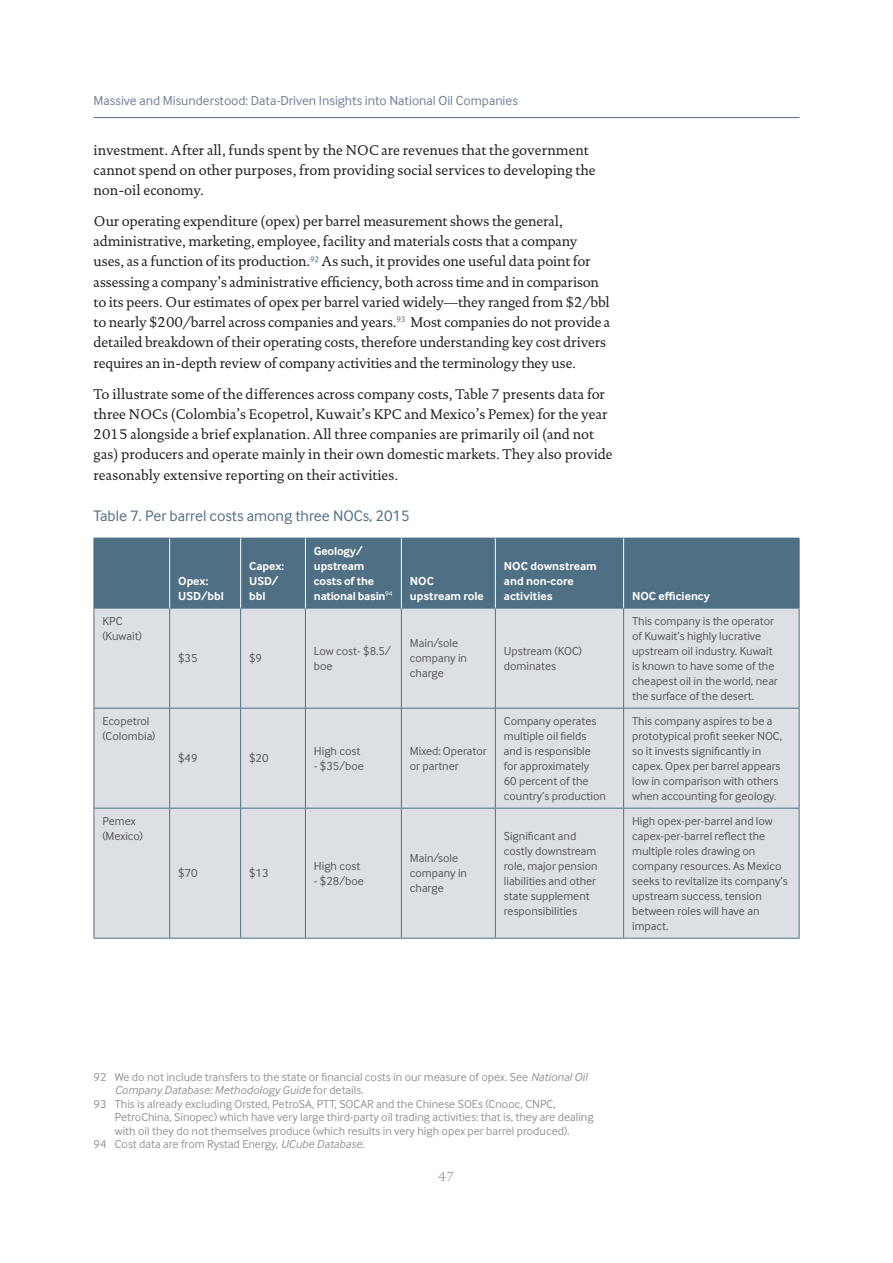
<style>
.page{position:relative;width:893px;height:1263px;background:#fff}
.page>*{position:absolute;margin:0;border:0;box-sizing:border-box;transform-origin:0 0}
.t1{font:15.75px "Inter Face";color:#4f6f85}
.t2{font:14.25px/20.2px "DTL Documenta T";letter-spacing:-.01em;color:#231f20}
.t3{font:13.5px "Inter Face";color:#6d8297}
.t4{font:13.5px "DTL Documenta T";color:#a8a9ad}
.t5{font:12px/15px "Inter Face";color:#57585a}
.t6{font:12px "Inter Face";color:#939598}
.t7{font:700 12px/15px "Inter Face";color:#fff}
.t8{font:italic 12px "Inter Face";color:#939598}
.s1{font-style:italic}
.s2{font-style:normal}
</style>
<div class="page">
<hr style="left:94px;top:117px;width:705px;height:1px;background:#4f6f85">
<div style="left:95px;top:539px;width:704px;height:69px;background:#4f6f85"></div>
<div style="left:95px;top:609px;width:704px;height:329px;background:#dce0e5"></div>
<hr style="left:94px;top:538px;width:76px;height:1px;background:#4f6f85">
<hr style="left:94px;top:538px;width:1px;height:70px;background:#4f6f85">
<hr style="left:170px;top:538px;width:71px;height:1px;background:#4f6f85">
<hr style="left:241px;top:538px;width:64px;height:1px;background:#4f6f85">
<hr style="left:305px;top:538px;width:96px;height:1px;background:#4f6f85">
<hr style="left:401px;top:538px;width:94px;height:1px;background:#4f6f85">
<hr style="left:495px;top:538px;width:129px;height:1px;background:#4f6f85">
<hr style="left:624px;top:538px;width:175px;height:1px;background:#4f6f85">
<hr style="left:799px;top:538px;width:1px;height:70px;background:#4f6f85">
<hr style="left:94px;top:608px;width:76px;height:1px;background:#4f6f85">
<hr style="left:94px;top:608px;width:1px;height:100px;background:#4f6f85">
<hr style="left:170px;top:608px;width:71px;height:1px;background:#4f6f85">
<hr style="left:169px;top:608px;width:1px;height:100px;background:#4f6f85">
<hr style="left:241px;top:608px;width:64px;height:1px;background:#4f6f85">
<hr style="left:240px;top:608px;width:1px;height:100px;background:#4f6f85">
<hr style="left:305px;top:608px;width:96px;height:1px;background:#4f6f85">
<hr style="left:305px;top:608px;width:1px;height:100px;background:#4f6f85">
<hr style="left:401px;top:608px;width:94px;height:1px;background:#4f6f85">
<hr style="left:401px;top:608px;width:1px;height:100px;background:#4f6f85">
<hr style="left:495px;top:608px;width:129px;height:1px;background:#4f6f85">
<hr style="left:495px;top:608px;width:1px;height:100px;background:#4f6f85">
<hr style="left:624px;top:608px;width:175px;height:1px;background:#4f6f85">
<hr style="left:623px;top:608px;width:1px;height:100px;background:#4f6f85">
<hr style="left:799px;top:608px;width:1px;height:100px;background:#4f6f85">
<hr style="left:94px;top:708px;width:76px;height:1px;background:#4f6f85">
<hr style="left:94px;top:708px;width:1px;height:100px;background:#4f6f85">
<hr style="left:170px;top:708px;width:71px;height:1px;background:#4f6f85">
<hr style="left:169px;top:708px;width:1px;height:100px;background:#4f6f85">
<hr style="left:241px;top:708px;width:64px;height:1px;background:#4f6f85">
<hr style="left:240px;top:708px;width:1px;height:100px;background:#4f6f85">
<hr style="left:305px;top:708px;width:96px;height:1px;background:#4f6f85">
<hr style="left:305px;top:708px;width:1px;height:100px;background:#4f6f85">
<hr style="left:401px;top:708px;width:94px;height:1px;background:#4f6f85">
<hr style="left:401px;top:708px;width:1px;height:100px;background:#4f6f85">
<hr style="left:495px;top:708px;width:129px;height:1px;background:#4f6f85">
<hr style="left:495px;top:708px;width:1px;height:100px;background:#4f6f85">
<hr style="left:624px;top:708px;width:175px;height:1px;background:#4f6f85">
<hr style="left:623px;top:708px;width:1px;height:100px;background:#4f6f85">
<hr style="left:799px;top:708px;width:1px;height:100px;background:#4f6f85">
<hr style="left:94px;top:808px;width:76px;height:1px;background:#4f6f85">
<hr style="left:94px;top:808px;width:1px;height:130px;background:#4f6f85">
<hr style="left:170px;top:808px;width:71px;height:1px;background:#4f6f85">
<hr style="left:169px;top:808px;width:1px;height:130px;background:#4f6f85">
<hr style="left:241px;top:808px;width:64px;height:1px;background:#4f6f85">
<hr style="left:240px;top:808px;width:1px;height:130px;background:#4f6f85">
<hr style="left:305px;top:808px;width:96px;height:1px;background:#4f6f85">
<hr style="left:305px;top:808px;width:1px;height:130px;background:#4f6f85">
<hr style="left:401px;top:808px;width:94px;height:1px;background:#4f6f85">
<hr style="left:401px;top:808px;width:1px;height:130px;background:#4f6f85">
<hr style="left:495px;top:808px;width:129px;height:1px;background:#4f6f85">
<hr style="left:495px;top:808px;width:1px;height:130px;background:#4f6f85">
<hr style="left:624px;top:808px;width:175px;height:1px;background:#4f6f85">
<hr style="left:623px;top:808px;width:1px;height:130px;background:#4f6f85">
<hr style="left:799px;top:808px;width:1px;height:130px;background:#4f6f85">
<hr style="left:94px;top:938px;width:76px;height:1px;background:#4f6f85">
<hr style="left:170px;top:938px;width:71px;height:1px;background:#4f6f85">
<hr style="left:241px;top:938px;width:64px;height:1px;background:#4f6f85">
<hr style="left:305px;top:938px;width:96px;height:1px;background:#4f6f85">
<hr style="left:401px;top:938px;width:94px;height:1px;background:#4f6f85">
<hr style="left:495px;top:938px;width:129px;height:1px;background:#4f6f85">
<hr style="left:624px;top:938px;width:175px;height:1px;background:#4f6f85">
<hr style="left:169px;top:538px;width:1px;height:70px;background:#fff">
<hr style="left:240px;top:538px;width:1px;height:70px;background:#fff">
<hr style="left:305px;top:538px;width:1px;height:70px;background:#fff">
<hr style="left:401px;top:538px;width:1px;height:70px;background:#fff">
<hr style="left:495px;top:538px;width:1px;height:70px;background:#fff">
<hr style="left:623px;top:538px;width:1px;height:70px;background:#fff">
<p class="t3" style="left:94px;top:93px;width:426px">Massive and Misunderstood: Data-Driven Insights into National Oil Companies</p>
<p class="t2" style="left:94px;top:140px;width:503px">investment. After all, funds spent by the NOC are revenues that the government cannot spend on other purposes, from providing social services to developing the non-oil economy.</p>
<p class="t2" style="left:94px;top:211px;width:518px">Our operating expenditure (opex) per barrel measurement shows the general, administrative, marketing, employee, facility and materials costs that a company uses, as a function of its production.<sup>92</sup> As such, it provides one useful data point for assessing a company’s administrative efficiency, both across time and in comparison to its peers. Our estimates of opex per barrel varied widely—they ranged from $2/bbl to nearly $200/barrel across companies and years.<sup>93</sup> Most companies do not provide a detailed breakdown of their operating costs, therefore understanding key cost drivers requires an in-depth review of company activities and the terminology they use.</p>
<p class="t2" style="left:94px;top:384px;width:521px">To illustrate some of the differences across company costs, Table 7 presents data for three NOCs (Colombia’s Ecopetrol, Kuwait’s KPC and Mexico’s Pemex) for the year 2015 alongside a brief explanation. All three companies are primarily oil (and not gas) producers and operate mainly in their own domestic markets. They also provide reasonably extensive reporting on their activities.</p>
<p class="t1" style="left:94px;top:507px;width:318px">Table 7. Per barrel costs among three NOCs, 2015</p>
<p class="t5" style="left:102px;top:613px;width:41px">KPC (Kuwait)</p>
<p class="t7" style="left:178px;top:573px;width:47px">Opex:<br>USD/bbl</p>
<p class="t7" style="left:249px;top:558px;width:37px">Capex:<br>USD/ bbl</p>
<p class="t7" style="left:314px;top:543px;width:80px">Geology/ upstream costs of the national basin<sup>94</sup></p>
<p class="t7" style="left:410px;top:573px;width:75px">NOC upstream role</p>
<p class="t7" style="left:504px;top:558px;width:94px">NOC downstream and non-core activities</p>
<p class="t5" style="left:178px;top:650px;width:21px">$35</p>
<p class="t5" style="left:249px;top:650px;width:14px">$9</p>
<p class="t5" style="left:314px;top:643px;width:78px">Low cost- $8.5/ boe</p>
<p class="t5" style="left:410px;top:635px;width:59px">Main/sole company in charge</p>
<p class="t5" style="left:504px;top:643px;width:80px">Upstream (KOC) dominates</p>
<p class="t7" style="left:632px;top:588px;width:79px">NOC efficiency</p>
<p class="t5" style="left:632px;top:613px;width:147px">This company is the operator of Kuwait’s highly lucrative upstream oil industry. Kuwait is known to have some of the cheapest oil in the world, near the surface of the desert.</p>
<p class="t5" style="left:102px;top:713px;width:55px">Ecopetrol (Colombia)</p>
<p class="t5" style="left:102px;top:813px;width:42px">Pemex (Mexico)</p>
<p class="t5" style="left:178px;top:750px;width:21px">$49</p>
<p class="t5" style="left:249px;top:750px;width:21px">$20</p>
<p class="t5" style="left:178px;top:866px;width:21px">$70</p>
<p class="t5" style="left:249px;top:866px;width:21px">$13</p>
<p class="t5" style="left:314px;top:743px;width:48px">High cost</p>
<p class="t5" style="left:314px;top:758px;width:52px">- $35/boe</p>
<p class="t5" style="left:314px;top:858px;width:48px">High cost</p>
<p class="t5" style="left:314px;top:873px;width:52px">- $28/boe</p>
<p class="t5" style="left:410px;top:743px;width:78px">Mixed: Operator or partner</p>
<p class="t5" style="left:410px;top:851px;width:59px">Main/sole company in charge</p>
<p class="t5" style="left:504px;top:713px;width:104px">Company operates multiple oil fields and is responsible for approximately<br>60 percent of the country’s production</p>
<p class="t5" style="left:632px;top:713px;width:152px">This company aspires to be a prototypical profit seeker NOC, so it invests significantly in capex. Opex per barrel appears low in comparison with others when accounting for geology.</p>
<p class="t5" style="left:504px;top:828px;width:95px">Significant and costly downstream role, major pension liabilities and other state supplement responsibilities</p>
<p class="t5" style="left:632px;top:813px;width:157px">High opex-per-barrel and low capex-per-barrel reflect the multiple roles drawing on company resources. As Mexico seeks to revitalize its company’s upstream success, tension between roles will have an impact.</p>
<p class="t6" style="left:94px;top:1070px;width:495px">92 We do not include transfers to the state or financial costs in our measure of opex. See <span class="s1">National Oil</span></p>
<p class="t8" style="left:115px;top:1083px;width:250px">Company Database: Methodology Guide <span class="s2">for details.</span></p>
<p class="t6" style="left:94px;top:1097px;width:464px">93 This is already excluding Orsted, PetroSA, PTT, SOCAR and the Chinese SOEs (Cnooc, CNPC,</p>
<p class="t6" style="left:115px;top:1110px;width:480px">PetroChina, Sinopec) which have very large third-party oil trading activities: that is, they are dealing</p>
<p class="t6" style="left:115px;top:1124px;width:456px">with oil they do not themselves produce (which results in very high opex per barrel produced).</p>
<p class="t6" style="left:94px;top:1137px;width:273px">94 Cost data are from Rystad Energy, <span class="s1">UCube Database</span>.</p>
<p class="t4" style="left:438px;top:1168px;width:18px">47</p>
</div>
